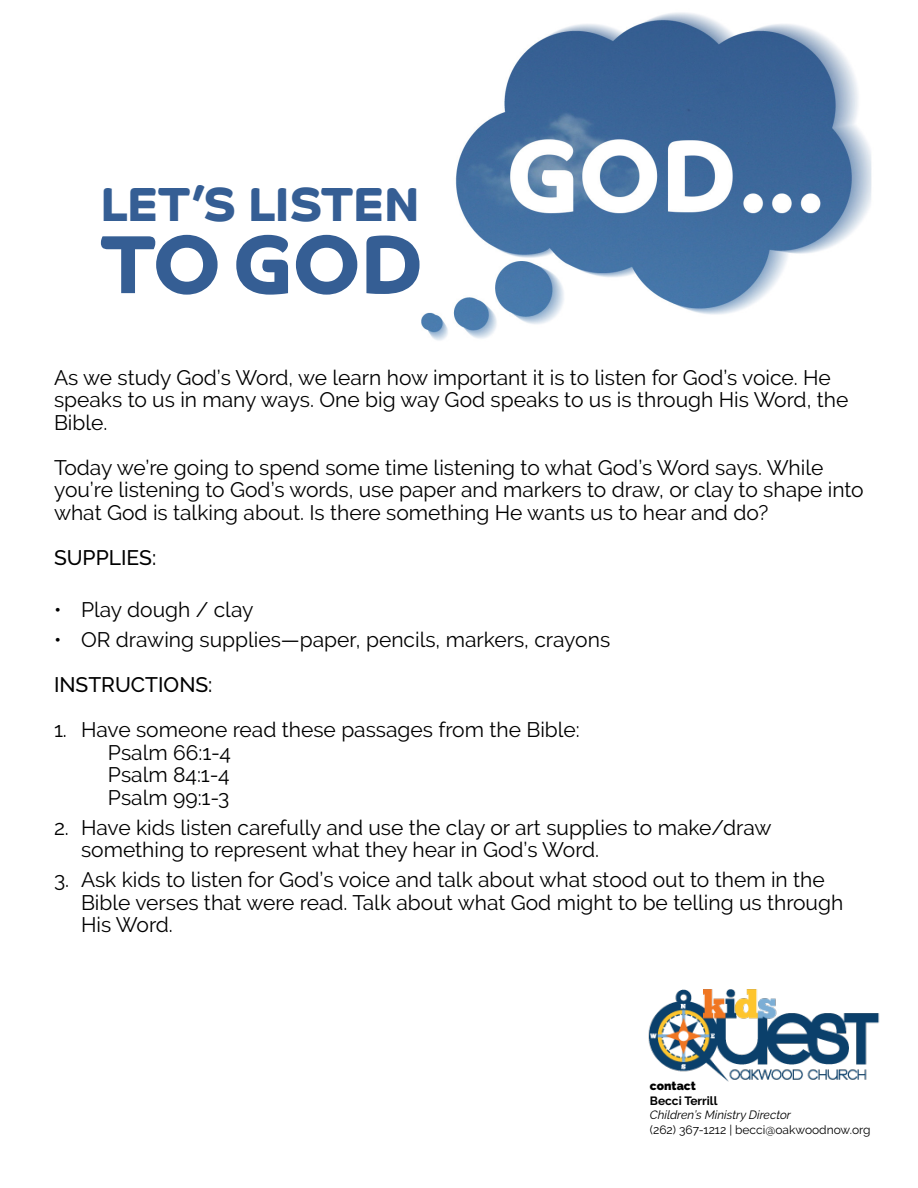
<style>
.page{position:relative;width:918px;height:1188px;background:#fff}
.page>*{position:absolute;margin:0;border:0;box-sizing:border-box;transform-origin:0 0}
.t1{font:700 82.8px "Co Headline";color:#355e94}
.t2{font:700 48px "Co Headline";color:#355e94}
.t3{font:21px/22.5px "Raleway";color:#000}
.t4{font:500 21px "Raleway";color:#000}
.t5{font:12px/15px "Raleway";color:#000}
.t6{font:700 12px "Raleway";color:#000}
.t7{font:900 12px "Raleway";color:#000}
.s1{font-style:italic}
</style>
<div class="page">
<img style="left:421px;top:12px;width:451px;height:329px">
<img style="left:648px;top:989px;width:232px;height:93px">
<p class="t2" style="left:100px;top:176px;width:321px">LET’S LISTEN</p>
<p class="t1" style="left:100px;top:216px;width:324px">TO GOD</p>
<p class="t3" style="left:54px;top:366px;width:796px">As we study God’s Word, we learn how important it is to listen for God’s voice. He speaks to us in many ways. One big way God speaks to us is through His Word, the<br>Bible.</p>
<p class="t3" style="left:54px;top:456px;width:811px">Today we’re going to spend some time listening to what God’s Word says. While you’re listening to God’s words, use paper and markers to draw, or clay to shape into what God is talking about. Is there something He wants us to hear and do?</p>
<p class="t4" style="left:54px;top:545px;width:104px">SUPPLIES:</p>
<p class="t3" style="left:54px;top:599px;width:201px">• Play dough / clay</p>
<p class="t3" style="left:54px;top:629px;width:558px">• OR drawing supplies—paper, pencils, markers, crayons</p>
<p class="t4" style="left:54px;top:673px;width:160px">INSTRUCTIONS:</p>
<p class="t3" style="left:54px;top:719px;width:527px">1. Have someone read these passages from the Bible:</p>
<p class="t3" style="left:108px;top:741px;width:124px">Psalm 66:1-4</p>
<p class="t3" style="left:108px;top:764px;width:123px">Psalm 84:1-4</p>
<p class="t3" style="left:108px;top:786px;width:123px">Psalm 99:1-3</p>
<p class="t3" style="left:81px;top:816px;width:692px;text-indent:-27px">2. Have kids listen carefully and use the clay or art supplies to make/draw something to represent what they hear in God’s Word.</p>
<p class="t3" style="left:81px;top:869px;width:764px;text-indent:-27px">3. Ask kids to listen for God’s voice and talk about what stood out to them in the<br>Bible verses that were read. Talk about what God might to be telling us through<br>His Word.</p>
<p class="t7" style="left:650px;top:1079px;width:47px">contact</p>
<p class="t6" style="left:650px;top:1094px;width:69px">Becci Terrill</p>
<p class="t5" style="left:650px;top:1107px;width:222px"><span class="s1">Children’s Ministry Director<br></span>(262) 367-1212 | becci@oakwoodnow.org</p>
</div>
